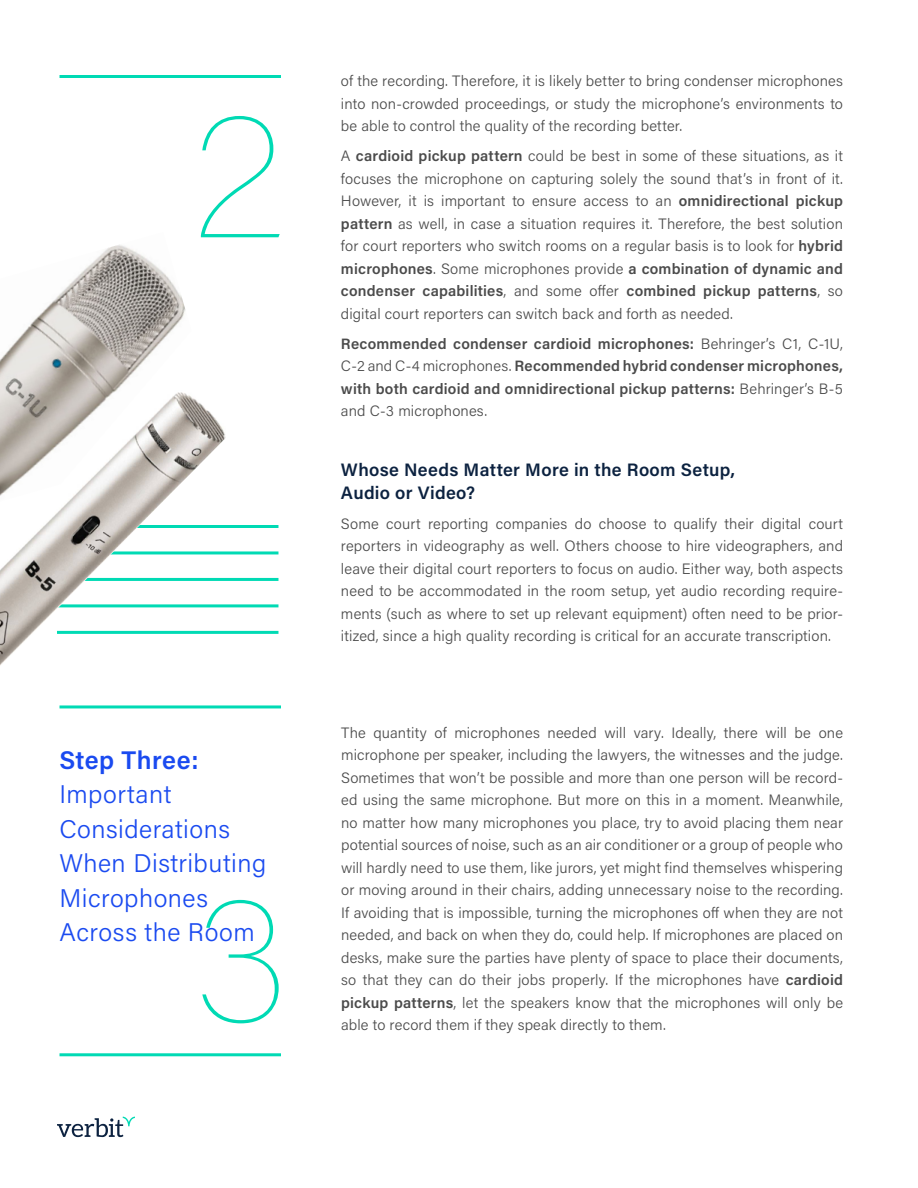
<style>
.page{position:relative;width:918px;height:1188px;background:#fff}
.page>*{position:absolute;margin:0;border:0;box-sizing:border-box;transform-origin:0 0}
.t1{font:100 180px "Acumin Pro";color:#00dab4}
.t2{font:300 25.5px/34.5px "Acumin Pro";letter-spacing:.02em;color:#1a4af0}
.t3{font:600 25.5px "Acumin Pro";letter-spacing:.02em;color:#1a4af0}
.t4{font:600 18px/22.5px "Acumin Pro";letter-spacing:.015em;color:#0c2240}
.t5{font:300 15px/22.5px "Acumin Pro";letter-spacing:.01em;color:#4b4b4b;text-align:justify}
.t6{font:600 15px/22.5px "Acumin Pro";letter-spacing:.015em;color:#4b4b4b;text-align:justify}
.s1{font-weight:600}
.s2{font-weight:300}
</style>
<div class="page">
<svg style="left:57px;top:1117px;width:78px;height:20px"></svg>
<hr style="left:60px;top:1053px;width:221px;height:3px;background:#00dab4">
<hr style="left:60px;top:705px;width:221px;height:3px;background:#00dab4">
<hr style="left:60px;top:75px;width:221px;height:3px;background:#00dab4">
<hr style="left:57px;top:631px;width:221px;height:3px;background:#00dab4">
<hr style="left:57px;top:604px;width:221px;height:3px;background:#00dab4">
<hr style="left:57px;top:578px;width:221px;height:3px;background:#00dab4">
<hr style="left:57px;top:551px;width:221px;height:3px;background:#00dab4">
<hr style="left:57px;top:525px;width:221px;height:3px;background:#00dab4">
<img style="left:0;top:397px;width:226px;height:269px">
<img style="left:0;top:245px;width:191px;height:256px">
<h1 class="t1" style="left:192px;top:52px;width:93px">2</h1>
<h2 class="t3" style="left:59px;top:742px;width:141px">Step Three:</h2>
<h2 class="t2" style="left:59px;top:776px;width:209px">Important<br>Considerations<br>When Distributing<br>Microphones<br>Across the Room</h2>
<h1 class="t1" style="left:195px;top:836px;width:97px">3</h1>
<p class="t5" style="left:341px;top:69px;width:504px">of the recording. Therefore, it is likely better to bring condenser microphones into non-crowded proceedings, or study the microphone’s environments to be able to control the quality of the recording better.</p>
<p class="t5" style="left:341px;top:144px;width:504px">A <span class="s1">cardioid pickup pattern</span> could be best in some of these situations, as it focuses the microphone on capturing solely the sound that’s in front of it.<br>However, it is important to ensure access to an <span class="s1">omnidirectional pickup pattern</span> as well, in case a situation requires it. Therefore, the best solution for court reporters who switch rooms on a regular basis is to look for <span class="s1">hybrid microphones</span>. Some microphones provide <span class="s1">a combination of dynamic and condenser capabilities</span>, and some offer <span class="s1">combined pickup patterns</span>, so digital court reporters can switch back and forth as needed.</p>
<p class="t6" style="left:341px;top:331px;width:504px">Recommended condenser cardioid microphones: <span class="s2">Behringer’s C1, C-1U, C-2 and C-4 microphones.</span> Recommended hybrid condenser microphones, with both cardioid and omnidirectional pickup patterns: <span class="s2">Behringer’s B-5 and C-3 microphones.</span></p>
<p class="t4" style="left:341px;top:458px;width:396px">Whose Needs Matter More in the Room Setup,<br>Audio or Video?</p>
<p class="t5" style="left:341px;top:511px;width:504px">Some court reporting companies do choose to qualify their digital court reporters in videography as well. Others choose to hire videographers, and leave their digital court reporters to focus on audio. Either way, both aspects need to be accommodated in the room setup, yet audio recording require&shy;ments (such as where to set up relevant equipment) often need to be prior&shy;itized, since a high quality recording is critical for an accurate transcription.</p>
<p class="t5" style="left:341px;top:721px;width:503px">The quantity of microphones needed will vary. Ideally, there will be one microphone per speaker, including the lawyers, the witnesses and the judge.<br>Sometimes that won’t be possible and more than one person will be record&shy;ed using the same microphone. But more on this in a moment. Meanwhile, no matter how many microphones you place, try to avoid placing them near potential sources of noise, such as an air conditioner or a group of people who will hardly need to use them, like jurors, yet might find themselves whispering or moving around in their chairs, adding unnecessary noise to the recording.<br>If avoiding that is impossible, turning the microphones off when they are not needed, and back on when they do, could help. If microphones are placed on desks, make sure the parties have plenty of space to place their documents, so that they can do their jobs properly. If the microphones have <span class="s1">cardioid pickup patterns</span>, let the speakers know that the microphones will only be</p>
<p class="t5" style="left:341px;top:1013px;width:326px">able to record them if they speak directly to them.</p>
</div>
